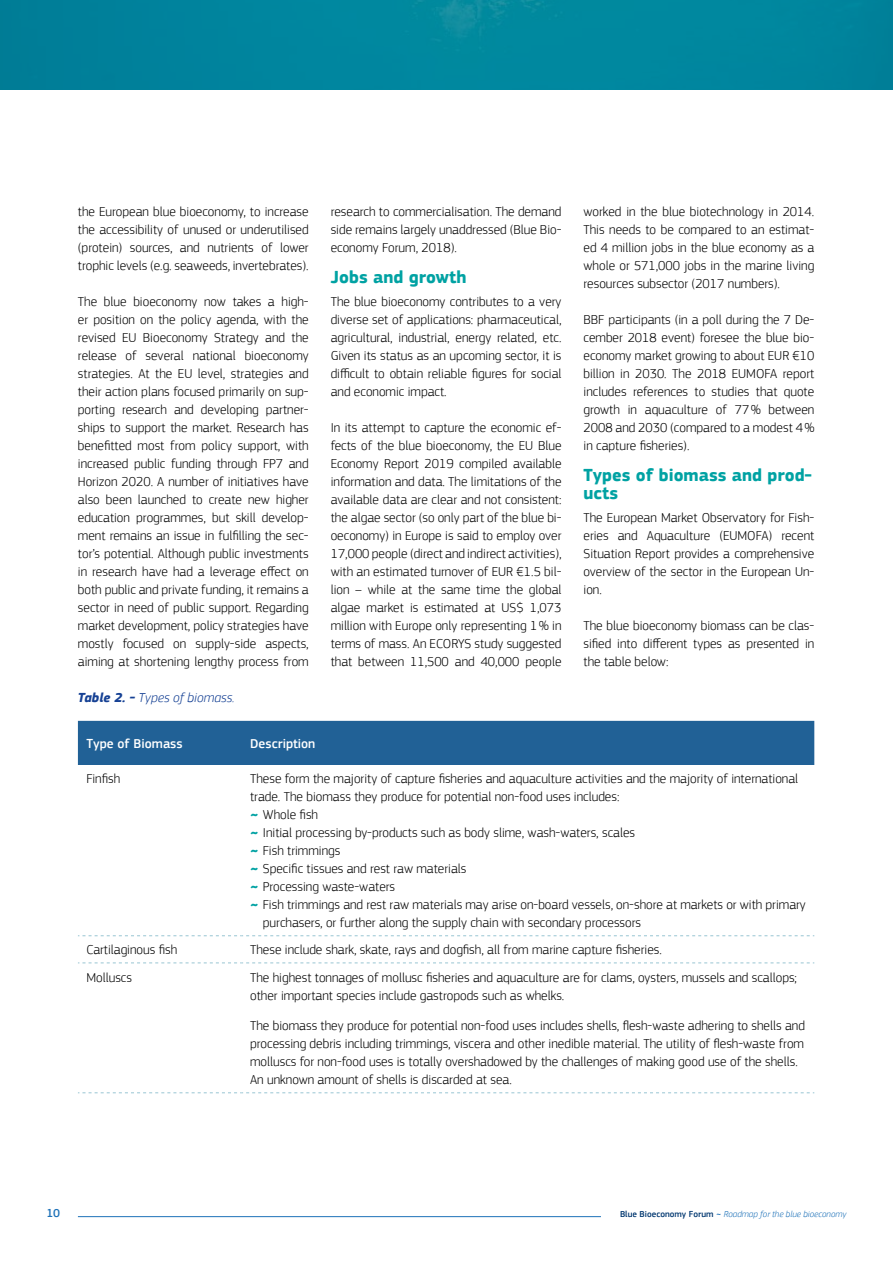
<style>
.page{position:relative;width:893px;height:1263px;background:#fff}
.page>*{position:absolute;margin:0;border:0;box-sizing:border-box;transform-origin:0 0}
.t1{font:700 18px/18px "PF Square Sans Pro";color:#00a2a3}
.t2{font:300 13.5px/18px "PF Square Sans Pro";color:#000;text-align:justify}
.t3{font:500 13.5px "PF Square Sans Pro";color:#fff}
.t4{font:italic 300 13.5px "PF Square Sans Pro";color:#164194}
.t5{font:500 12px "PF Square Sans Pro";color:#1d71b8}
.t6{font:italic 300 9px "PF Square Sans Pro";color:#1d71b8}
.s1{font-weight:700}
.s2{font-weight:900;color:#00a2a3}
.s3{font-weight:500;font-style:normal;color:#003770}
.s4{font-weight:500;font-style:normal}
</style>
<div class="page">
<div style="left:0;top:0;width:893px;height:89px;background:#00869e"></div>
<div style="left:78px;top:721px;width:736px;height:44px;background:#216196"></div>
<svg style="left:78px;top:935px;width:736px;height:1px"></svg>
<svg style="left:78px;top:962px;width:736px;height:1px"></svg>
<svg style="left:78px;top:1092px;width:736px;height:1px"></svg>
<hr style="left:78px;top:1216px;width:523px;height:1px;background:#1d71b8">
<p class="t2" style="left:78px;top:202px;width:232px">the European blue bioeconomy, to increase the accessibility of unused or underutilised (protein) sources, and nutrients of lower trophic levels (e.g. seaweeds, invertebrates).</p>
<p class="t2" style="left:78px;top:292px;width:232px">The blue bioeconomy now takes a high&shy;er position on the policy agenda, with the revised EU Bioeconomy Strategy and the release of several national bioeconomy strategies. At the EU level, strategies and their action plans focused primarily on sup&shy;porting research and developing partner&shy;ships to support the market. Research has benefitted most from policy support, with increased public funding through FP7 and Horizon 2020. A number of initiatives have also been launched to create new higher education programmes, but skill develop&shy;ment remains an issue in fulfilling the sec&shy;tor’s potential. Although public investments in research have had a leverage effect on both public and private funding, it remains a sector in need of public support. Regarding market development, policy strategies have mostly focused on supply-side aspects, aiming at shortening lengthy process from</p>
<p class="t2" style="left:331px;top:202px;width:232px">research to commercialisation. The demand side remains largely unaddressed (Blue Bio&shy;economy Forum, 2018).</p>
<h1 class="t1" style="left:331px;top:268px;width:137px">Jobs and growth</h1>
<p class="t2" style="left:331px;top:292px;width:232px">The blue bioeconomy contributes to a very diverse set of applications: pharmaceutical, agricultural, industrial, energy related, etc.<br>Given its status as an upcoming sector, it is difficult to obtain reliable figures for social and economic impact.</p>
<p class="t2" style="left:331px;top:418px;width:232px">In its attempt to capture the economic ef&shy;fects of the blue bioeconomy, the EU Blue Economy Report 2019 compiled available information and data. The limitations of the available data are clear and not consistent: the algae sector (so only part of the blue bi&shy;oeconomy) in Europe is said to employ over 17,000 people (direct and indirect activities), with an estimated turnover of EUR €1.5 bil&shy;lion – while at the same time the global algae market is estimated at US$ 1,073 million with Europe only representing 1 % in terms of mass. An ECORYS study suggested that between 11,500 and 40,000 people</p>
<p class="t2" style="left:583px;top:202px;width:232px">worked in the blue biotechnology in 2014.<br>This needs to be compared to an estimat&shy;ed 4 million jobs in the blue economy as a whole or 571,000 jobs in the marine living resources subsector (2017 numbers).</p>
<p class="t2" style="left:583px;top:310px;width:232px">BBF participants (in a poll during the 7 De&shy;cember 2018 event) foresee the blue bio&shy;economy market growing to about EUR €10 billion in 2030. The 2018 EUMOFA report includes references to studies that quote growth in aquaculture of 77 % between 2008 and 2030 (compared to a modest 4 % in capture fisheries).</p>
<h1 class="t1" style="left:583px;top:466px;width:230px">Types of biomass and prod&shy;ucts</h1>
<p class="t2" style="left:583px;top:508px;width:232px">The European Market Observatory for Fish&shy;eries and Aquaculture (EUMOFA) recent Situation Report provides a comprehensive overview of the sector in the European Un&shy;ion.</p>
<p class="t2" style="left:583px;top:616px;width:232px">The blue bioeconomy biomass can be clas&shy;sified into different types as presented in the table below:</p>
<p class="t4" style="left:78px;top:690px;width:158px"><span class="s1">Table 2. -</span> Types of biomass.</p>
<p class="t3" style="left:86px;top:736px;width:98px">Type of Biomass</p>
<p class="t3" style="left:250px;top:736px;width:67px">Description</p>
<p class="t2" style="left:86px;top:770px;width:35px">Finfish</p>
<p class="t2" style="left:250px;top:770px;width:550px">These form the majority of capture fisheries and aquaculture activities and the majority of international</p>
<p class="t2" style="left:250px;top:788px;width:371px">trade. The biomass they produce for potential non-food uses includes:</p>
<p class="t2" style="left:250px;top:806px;width:69px"><span class="s2">~</span> Whole fish</p>
<p class="t2" style="left:250px;top:824px;width:386px"><span class="s2">~</span> Initial processing by-products such as body slime, wash-waters, scales</p>
<p class="t2" style="left:250px;top:842px;width:92px"><span class="s2">~</span> Fish trimmings</p>
<p class="t2" style="left:250px;top:860px;width:218px"><span class="s2">~</span> Specific tissues and rest raw materials</p>
<p class="t2" style="left:250px;top:878px;width:147px"><span class="s2">~</span> Processing waste-waters</p>
<p class="t2" style="left:250px;top:896px;width:557px"><span class="s2">~</span> Fish trimmings and rest raw materials may arise on-board vessels, on-shore at markets or with primary</p>
<p class="t2" style="left:263px;top:914px;width:380px">purchasers, or further along the supply chain with secondary processors</p>
<p class="t2" style="left:86px;top:941px;width:92px">Cartilaginous fish</p>
<p class="t2" style="left:250px;top:941px;width:413px">These include shark, skate, rays and dogfish, all from marine capture fisheries.</p>
<p class="t2" style="left:86px;top:968px;width:47px">Molluscs</p>
<p class="t2" style="left:250px;top:968px;width:548px">The highest tonnages of mollusc fisheries and aquaculture are for clams, oysters, mussels and scallops; other important species include gastropods such as whelks.</p>
<p class="t2" style="left:250px;top:1017px;width:556px;text-align:left">The biomass they produce for potential non-food uses includes shells, flesh-waste adhering to shells and processing debris including trimmings, viscera and other inedible material. The utility of flesh-waste from molluscs for non-food uses is totally overshadowed by the challenges of making good use of the shells.<br>An unknown amount of shells is discarded at sea.</p>
<p class="t5" style="left:46px;top:1206px;width:15px">10</p>
<p class="t6" style="left:620px;top:1208px;width:228px"><span class="s3">Blue Bioeconomy Forum</span> <span class="s4">~</span> Roadmap for the blue bioeconomy</p>
</div>
